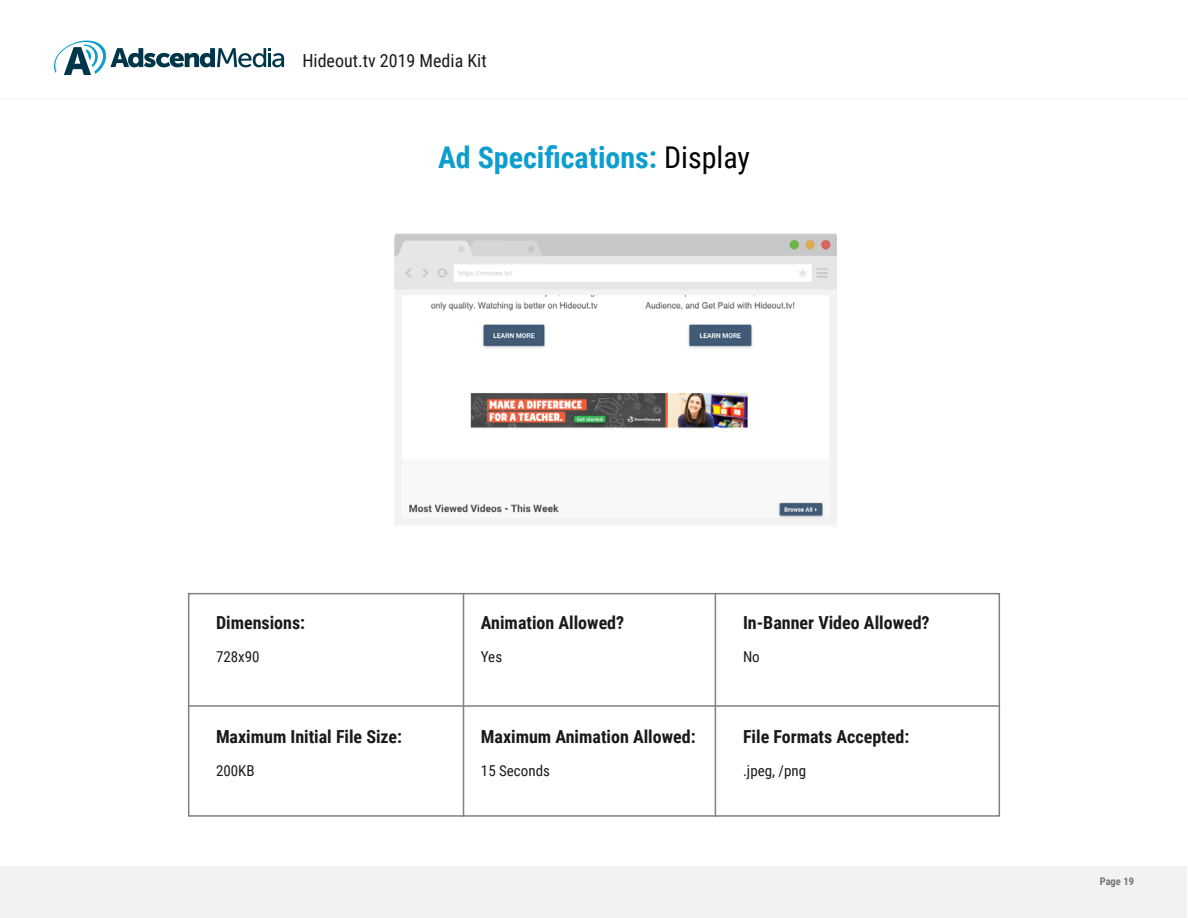
<style>
.page{position:relative;width:1188px;height:918px;background:#fff}
.page>*{position:absolute;margin:0;border:0;box-sizing:border-box;transform-origin:0 0}
.t1{font:700 30px "Roboto Condensed";color:#0d9ecf}
.t2{font:700 18px "Roboto Condensed";color:#1a1a1a}
.t3{font:18px "Roboto Condensed";color:#1a1a1a}
.t4{font:15px "Roboto Condensed";color:#1a1a1a}
.t5{font:700 10.5px "Roboto Condensed";color:#757575}
.s1{font-weight:400;color:#000}
</style>
<div class="page">
<svg style="left:54px;top:40px;width:230px;height:35px"></svg>
<hr style="left:0;top:98px;width:1188px;height:2px;background:#f2f2f2">
<div style="left:1px;top:866px;width:1186px;height:51px;background:#f2f2f2"></div>
<div style="left:188px;top:593px;width:812px;height:224px;border:2px solid #808080"></div>
<hr style="left:463px;top:593px;width:1px;height:224px;background:#808080">
<hr style="left:715px;top:593px;width:1px;height:224px;background:#808080">
<hr style="left:188px;top:705px;width:812px;height:2px;background:#808080">
<img style="left:395px;top:233px;width:441px;height:293px">
<p class="t3" style="left:302px;top:48px;width:186px">Hideout.tv 2019 Media Kit</p>
<h1 class="t1" style="left:438px;top:136px;width:313px">Ad Specifications: <span class="s1">Display</span></h1>
<p class="t2" style="left:216px;top:610px;width:91px">Dimensions:</p>
<p class="t4" style="left:216px;top:646px;width:45px">728x90</p>
<p class="t2" style="left:216px;top:723px;width:188px">Maximum Initial File Size:</p>
<p class="t4" style="left:216px;top:760px;width:40px">200KB</p>
<p class="t2" style="left:481px;top:610px;width:145px">Animation Allowed?</p>
<p class="t4" style="left:481px;top:646px;width:23px">Yes</p>
<p class="t2" style="left:481px;top:723px;width:216px">Maximum Animation Allowed:</p>
<p class="t4" style="left:481px;top:760px;width:71px">15 Seconds</p>
<p class="t2" style="left:743px;top:610px;width:188px">In-Banner Video Allowed?</p>
<p class="t4" style="left:743px;top:646px;width:18px">No</p>
<p class="t2" style="left:743px;top:723px;width:168px">File Formats Accepted:</p>
<p class="t4" style="left:743px;top:760px;width:65px">.jpeg, /png</p>
<p class="t5" style="left:1100px;top:874px;width:36px">Page 19</p>
</div>
